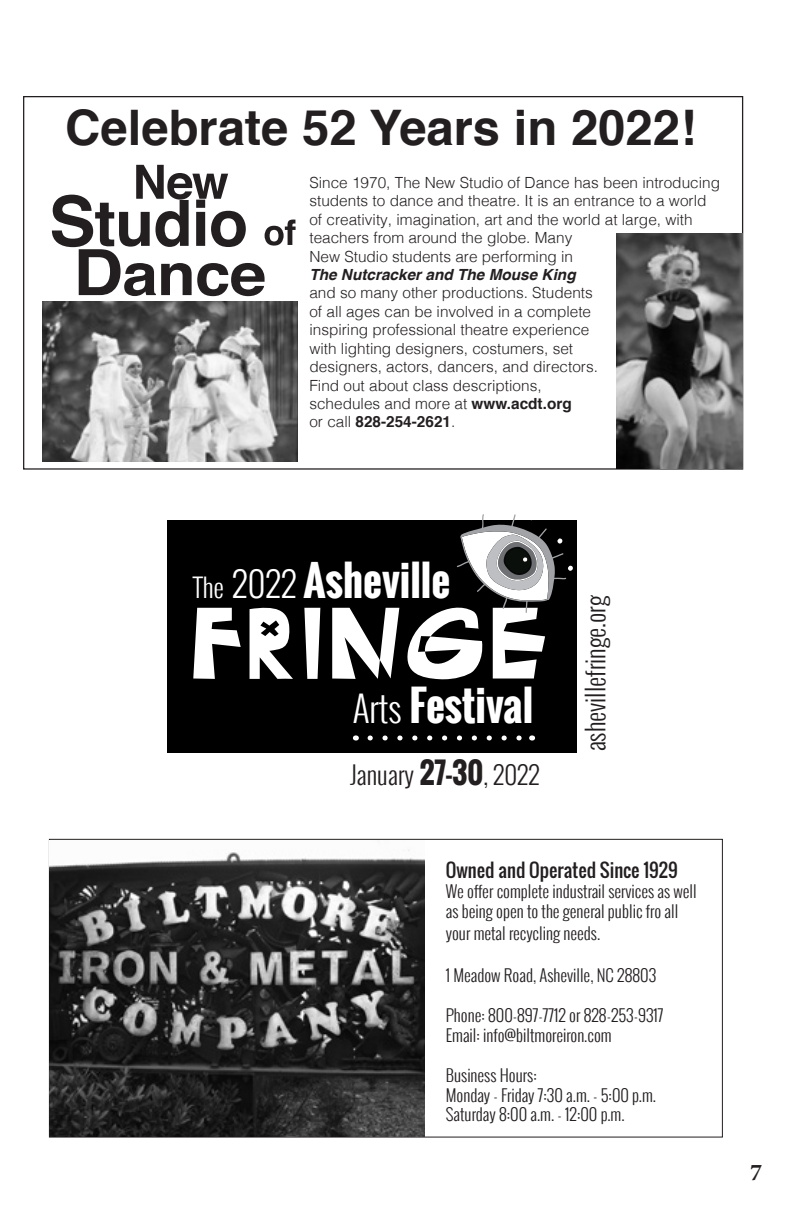
<style>
.page{position:relative;width:792px;height:1224px;background:#fff}
.page>*{position:absolute;margin:0;border:0;box-sizing:border-box;transform-origin:0 0}
.t1{font:700 97.2px "Brendan";color:#fff}
.t2{font:700 49px "Helvetica";color:#231f20}
.t3{font:700 40.8px "Oswald";color:#fff}
.t4{font:300 25px "Oswald";color:#231f20}
.t5{font:700 24px "Minion Pro";color:#231f20}
.t6{font:18.4px "Oswald";color:#231f20}
.t7{font:300 16.6px/20px "Oswald";color:#231f20}
.t8{font:300 15.4px/18.4px "Helvetica";color:#231f20}
.t9{font:italic 700 15.4px "Helvetica";color:#231f20}
.t10{font:700 15.4px "Helvetica";color:#231f20}
.s1{font-weight:700}
.s2{font-weight:300}
.s3{font-weight:300;font-size:26px}
.s4{font-weight:300;font-size:34.4px}
.s5{font-weight:300;font-size:35.6px}
.s6{font-weight:700;font-size:28.6px}
</style>
<div class="page">
<svg style="left:52px;top:165px;width:244px;height:131px"></svg>
<img style="left:43px;top:301px;width:255px;height:161px">
<img style="left:617px;top:233px;width:125px;height:236px">
<img style="left:50px;top:849px;width:375px;height:288px">
<div style="left:167px;top:521px;width:410px;height:232px;background:#000"></div>
<svg style="left:370px;top:735px;width:152px;height:6px"></svg>
<svg style="left:456px;top:514px;width:117px;height:99px"></svg>
<p class="t2" style="left:65px;top:89px;width:633px">Celebrate 52 Years in 2022!</p>
<p class="t8" style="left:309px;top:172px;width:412px">Since 1970, The New Studio of Dance has been introducing students to dance and theatre. It is an entrance to a world</p>
<p class="t8" style="left:309px;top:209px;width:385px">of creativity, imagination, art and the world at large, with teachers from around the globe. Many</p>
<p class="t8" style="left:309px;top:246px;width:265px">New Studio students are performing in</p>
<p class="t9" style="left:309px;top:262px;width:268px">The Nutcracker and The Mouse King</p>
<p class="t8" style="left:309px;top:283px;width:285px">and so many other productions. Students</p>
<p class="t8" style="left:309px;top:301px;width:283px">of all ages can be involved in a complete</p>
<p class="t8" style="left:309px;top:320px;width:282px">inspiring professional theatre experience with lighting designers, costumers, set</p>
<p class="t8" style="left:309px;top:356px;width:290px">designers, actors, dancers, and directors.</p>
<p class="t8" style="left:309px;top:375px;width:234px">Find out about class descriptions,</p>
<p class="t8" style="left:309px;top:393px;width:264px">schedules and more at <span class="s1">www.acdt.org</span></p>
<p class="t10" style="left:309px;top:410px;width:148px"><span class="s2">or call</span> 828-254-2621<span class="s2">.</span></p>
<p class="t3" style="left:193px;top:550px;width:259px"><span class="s3">The</span> <span class="s4">2022</span> Asheville</p>
<p class="t1" style="left:189px;top:606px;width:363px">FRINGE</p>
<p class="t4" style="left:577px;top:751px;width:157px;rotate:-90deg">ashevillefringe.org</p>
<p class="t3" style="left:353px;top:675px;width:182px"><span class="s5">Arts</span> Festival</p>
<p class="t4" style="left:350px;top:756px;width:191px">January <span class="s6">27-30</span>, 2022</p>
<p class="t6" style="left:446px;top:856px;width:233px">Owned and Operated Since 1929</p>
<p class="t7" style="left:446px;top:881px;width:252px">We offer complete industrail services as well as being open to the general public fro all</p>
<p class="t7" style="left:446px;top:923px;width:156px">your metal recycling needs.</p>
<p class="t7" style="left:446px;top:965px;width:212px">1 Meadow Road, Asheville, NC 28803</p>
<p class="t7" style="left:446px;top:1005px;width:219px">Phone: 800-897-7712 or 828-253-9317</p>
<p class="t7" style="left:446px;top:1025px;width:167px">Email: info@biltmoreiron.com</p>
<p class="t7" style="left:446px;top:1065px;width:92px">Business Hours:</p>
<p class="t7" style="left:446px;top:1085px;width:212px">Monday - Friday 7:30 a.m. - 5:00 p.m.</p>
<p class="t7" style="left:446px;top:1105px;width:180px">Saturday 8:00 a.m. - 12:00 p.m.</p>
<p class="t5" style="left:750px;top:1155px;width:13px">7</p>
</div>
